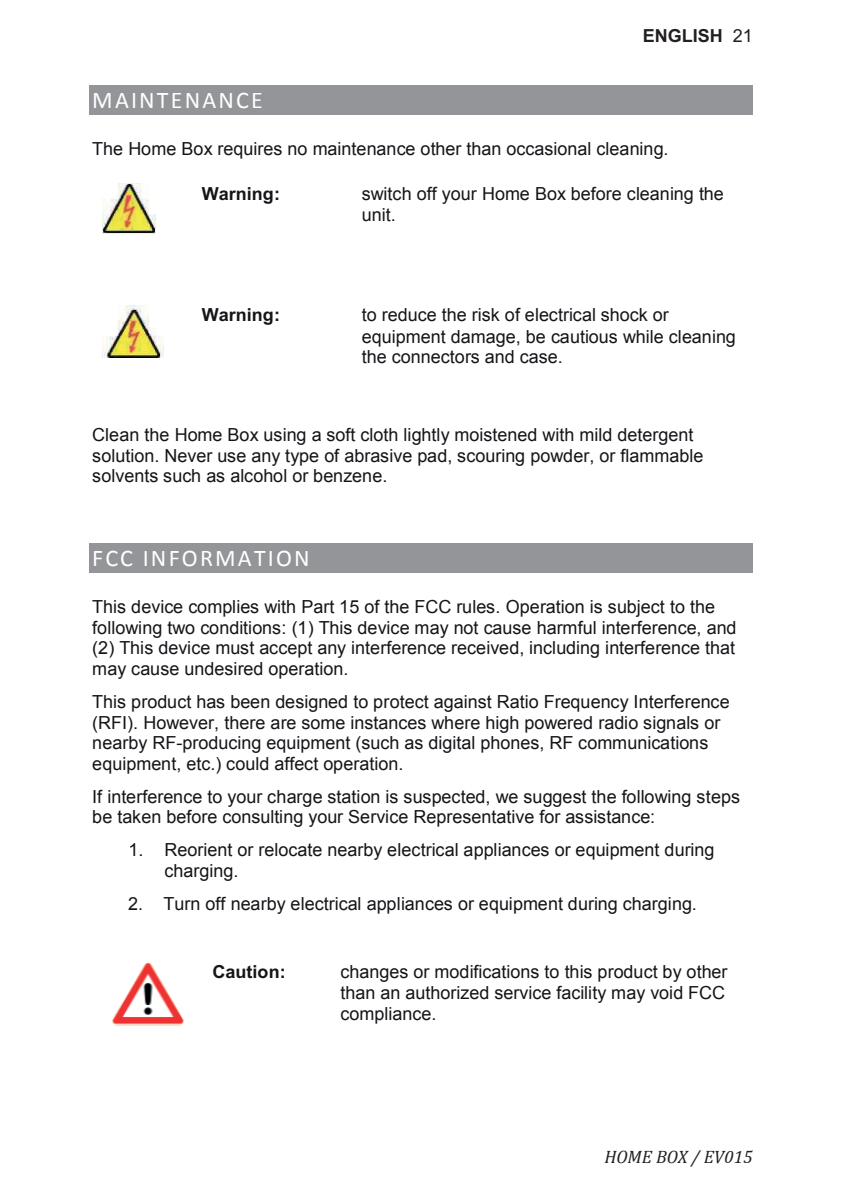
<style>
.page{position:relative;width:842px;height:1191px;background:#fff}
.page>*{position:absolute;margin:0;border:0;box-sizing:border-box;transform-origin:0 0}
.t1{font:24px "Calibri";letter-spacing:.09em;color:#fff}
.t2{font:18px/20.8px "Arial";letter-spacing:.005em;color:#171419}
.t3{font:italic 18px "Cambria";color:#231f20}
.t4{font:700 18px "Arial";color:#171419}
.t5{font:700 18px "Arial";color:#231f20}
.s1{font-weight:400}
</style>
<div class="page">
<div style="left:89px;top:85px;width:664px;height:29px;background:#939598"></div>
<div style="left:89px;top:543px;width:664px;height:29px;background:#939598"></div>
<img style="left:103px;top:183px;width:53px;height:50px">
<img style="left:103px;top:305px;width:60px;height:53px">
<img style="left:111px;top:961px;width:73px;height:65px">
<p class="t5" style="left:643px;top:24px;width:112px">ENGLISH <span class="s1">21</span></p>
<h1 class="t1" style="left:92px;top:83px;width:172px">MAINTENANCE</h1>
<p class="t2" style="left:92px;top:139px;width:578px">The Home Box requires no maintenance other than occasional cleaning.</p>
<p class="t4" style="left:202px;top:183px;width:80px">Warning:</p>
<p class="t2" style="left:362px;top:183px;width:364px">switch off your Home Box before cleaning the unit.</p>
<p class="t4" style="left:202px;top:304px;width:80px">Warning:</p>
<p class="t2" style="left:362px;top:305px;width:376px">to reduce the risk of electrical shock or equipment damage, be cautious while cleaning the connectors and case.</p>
<p class="t2" style="left:92px;top:424px;width:613px">Clean the Home Box using a soft cloth lightly moistened with mild detergent solution. Never use any type of abrasive pad, scouring powder, or flammable solvents such as alcohol or benzene.</p>
<h1 class="t1" style="left:92px;top:541px;width:219px">FCC INFORMATION</h1>
<p class="t2" style="left:92px;top:596px;width:646px">This device complies with Part 15 of the FCC rules. Operation is subject to the following two conditions: (1) This device may not cause harmful interference, and (2) This device must accept any interference received, including interference that may cause undesired operation.</p>
<p class="t2" style="left:92px;top:691px;width:639px">This product has been designed to protect against Ratio Frequency Interference (RFI). However, there are some instances where high powered radio signals or nearby RF-producing equipment (such as digital phones, RF communications equipment, etc.) could affect operation.</p>
<p class="t2" style="left:92px;top:786px;width:649px">If interference to your charge station is suspected, we suggest the following steps be taken before consulting your Service Representative for assistance:</p>
<p class="t2" style="left:164px;top:839px;width:552px;text-indent:-36px">1. Reorient or relocate nearby electrical appliances or equipment during charging.</p>
<p class="t2" style="left:128px;top:893px;width:570px">2. Turn off nearby electrical appliances or equipment during charging.</p>
<p class="t4" style="left:213px;top:961px;width:75px">Caution:</p>
<p class="t2" style="left:340px;top:961px;width:389px">changes or modifications to this product by other than an authorized service facility may void FCC compliance.</p>
<p class="t3" style="left:604px;top:1143px;width:150px">HOME BOX / EV015</p>
<p class="t3" style="left:601px;top:1155px;width:150px">HOME BOX / EV015</p>
</div>
